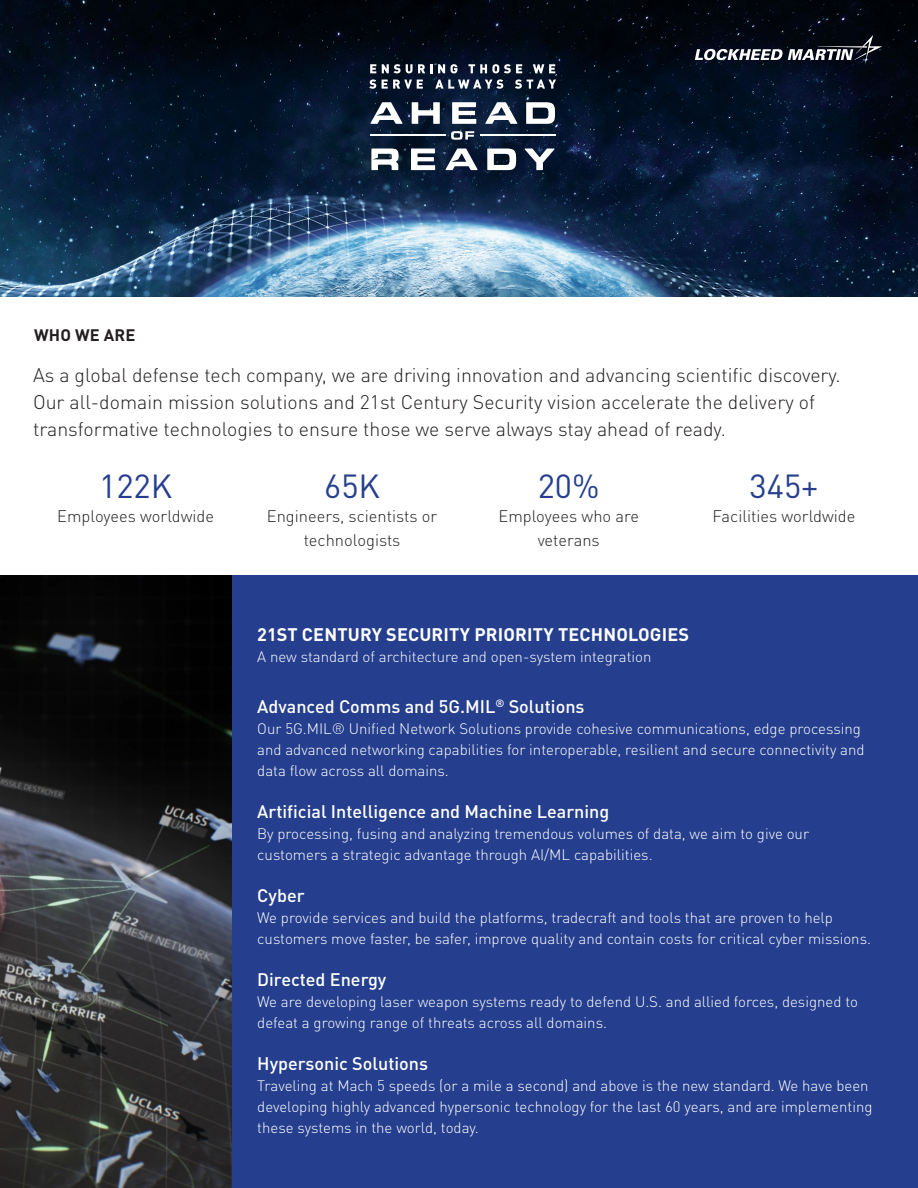
<style>
.page{position:relative;width:918px;height:1188px;background:#fff}
.page>*{position:absolute;margin:0;border:0;box-sizing:border-box;transform-origin:0 0}
.t1{font:33px "DIN Pro";color:#253f8e}
.t2{font:300 19.5px/27px "DIN Pro";color:#231f20}
.t3{font:500 18px "DIN Pro";color:#fff}
.t4{font:700 18px "DINOT";letter-spacing:.01em;color:#fff}
.t5{font:300 16.5px/24px "DIN Pro";color:#231f20;text-align:center}
.t6{font:700 16.5px "DIN Pro";letter-spacing:.01em;color:#231f20}
.t7{font:300 15px/21px "DIN Pro";color:#fff}
</style>
<div class="page">
<div style="left:0;top:575px;width:918px;height:613px;background:#253f8e"></div>
<img style="left:0;top:0;width:918px;height:297px">
<img style="left:0;top:575px;width:232px;height:613px">
<svg style="left:695px;top:35px;width:187px;height:29px;background:#333842"></svg>
<svg style="left:451px;top:131px;width:23px;height:9px"></svg>
<svg style="left:412px;top:102px;width:28px;height:22px"></svg>
<svg style="left:452px;top:102px;width:24px;height:22px"></svg>
<svg style="left:526px;top:102px;width:29px;height:22px"></svg>
<svg style="left:370px;top:102px;width:33px;height:22px"></svg>
<svg style="left:485px;top:102px;width:32px;height:22px"></svg>
<svg style="left:411px;top:149px;width:24px;height:21px"></svg>
<svg style="left:487px;top:149px;width:29px;height:21px"></svg>
<svg style="left:524px;top:149px;width:31px;height:21px"></svg>
<svg style="left:445px;top:149px;width:33px;height:21px"></svg>
<svg style="left:371px;top:149px;width:28px;height:21px"></svg>
<hr style="left:370px;top:135px;width:75px;height:1px;background:#fff">
<hr style="left:480px;top:135px;width:75px;height:1px;background:#fff">
<svg style="left:370px;top:64px;width:6px;height:9px"></svg>
<svg style="left:382px;top:64px;width:50px;height:9px"></svg>
<svg style="left:438px;top:64px;width:19px;height:9px"></svg>
<svg style="left:468px;top:64px;width:54px;height:9px"></svg>
<svg style="left:533px;top:64px;width:22px;height:9px"></svg>
<svg style="left:369px;top:79px;width:7px;height:10px"></svg>
<svg style="left:382px;top:80px;width:41px;height:9px"></svg>
<svg style="left:435px;top:79px;width:68px;height:10px"></svg>
<svg style="left:515px;top:79px;width:41px;height:10px"></svg>
<p class="t6" style="left:34px;top:322px;width:103px">WHO WE ARE</p>
<p class="t2" style="left:33px;top:360px;width:809px">As a global defense tech company, we are driving innovation and advancing scientific discovery.<br>Our all-domain mission solutions and 21st Century Security vision accelerate the delivery of transformative technologies to ensure those we serve always stay ahead of ready.</p>
<p class="t1" style="left:99px;top:461px;width:75px">122K</p>
<p class="t5" style="left:57px;top:503px;width:159px">Employees worldwide</p>
<p class="t1" style="left:324px;top:461px;width:57px">65K</p>
<p class="t5" style="left:267px;top:503px;width:172px">Engineers, scientists or technologists</p>
<p class="t1" style="left:538px;top:461px;width:63px">20%</p>
<p class="t5" style="left:498px;top:503px;width:142px">Employees who are veterans</p>
<p class="t1" style="left:750px;top:461px;width:70px">345+</p>
<p class="t5" style="left:713px;top:503px;width:144px">Facilities worldwide</p>
<p class="t4" style="left:257px;top:620px;width:433px">21ST CENTURY SECURITY PRIORITY TECHNOLOGIES</p>
<p class="t7" style="left:257px;top:645px;width:396px">A new standard of architecture and open-system integration</p>
<p class="t3" style="left:257px;top:692px;width:329px">Advanced Comms and 5G.MIL<sup>®</sup> Solutions</p>
<p class="t7" style="left:257px;top:717px;width:609px">Our 5G.MIL® Unified Network Solutions provide cohesive communications, edge processing and advanced networking capabilities for interoperable, resilient and secure connectivity and data flow across all domains.</p>
<p class="t3" style="left:257px;top:797px;width:354px">Artificial Intelligence and Machine Learning</p>
<p class="t7" style="left:257px;top:822px;width:553px">By processing, fusing and analyzing tremendous volumes of data, we aim to give our customers a strategic advantage through AI/ML capabilities.</p>
<p class="t3" style="left:257px;top:881px;width:49px">Cyber</p>
<p class="t7" style="left:257px;top:906px;width:615px">We provide services and build the platforms, tradecraft and tools that are proven to help customers move faster, be safer, improve quality and contain costs for critical cyber missions.</p>
<p class="t3" style="left:257px;top:965px;width:131px">Directed Energy</p>
<p class="t7" style="left:257px;top:990px;width:602px">We are developing laser weapon systems ready to defend U.S. and allied forces, designed to defeat a growing range of threats across all domains.</p>
<p class="t3" style="left:257px;top:1049px;width:172px">Hypersonic Solutions</p>
<p class="t7" style="left:257px;top:1074px;width:617px">Traveling at Mach 5 speeds (or a mile a second) and above is the new standard. We have been developing highly advanced hypersonic technology for the last 60 years, and are implementing these systems in the world, today.</p>
</div>
